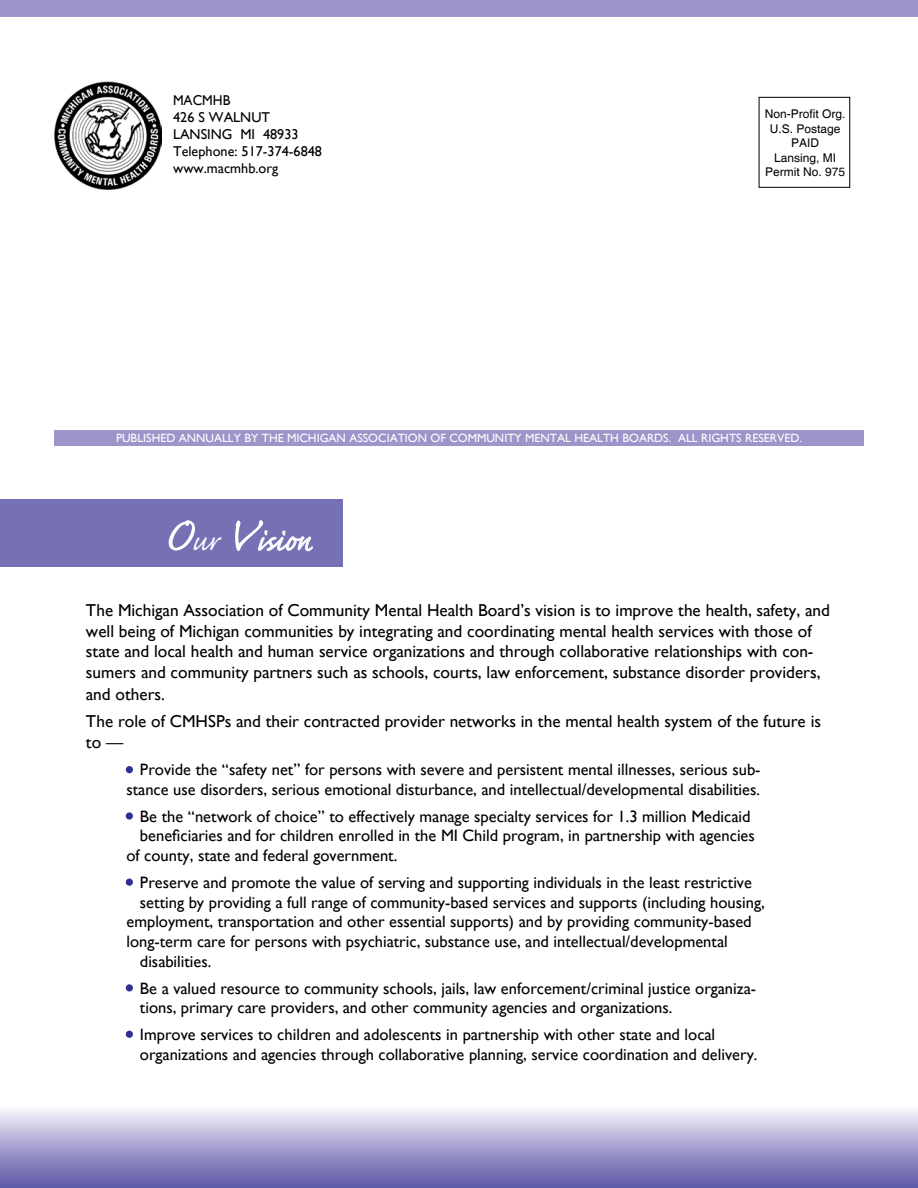
<style>
.page{position:relative;width:918px;height:1188px;background:#fff}
.page>*{position:absolute;margin:0;border:0;box-sizing:border-box;transform-origin:0 0}
.t1{font:36px "Caflisch Script Pro";letter-spacing:-.015em;color:#fff}
.t2{font:17.25px/20.9px "Gill Sans";color:#000}
.t3{font:16.5px/19.8px "Gill Sans";color:#000}
.t4{font:14.25px/17.1px "Gill Sans";color:#000;scale:.95 1}
.t5{font:12px "Gill Sans";color:#fff}
.t6{font:12px/14.4px "Helvetica";color:#000;text-align:center}
.s1{font-size:63px}
.s2{color:#2e3092}
</style>
<div class="page">
<div style="left:0;top:0;width:918px;height:17px;background:#9b95c9"></div>
<div style="left:759px;top:97px;width:91px;height:91px;border:1px solid #000"></div>
<img style="left:54px;top:81px;width:108px;height:108px">
<svg style="left:125px;top:766px;width:8px;height:8px"></svg>
<svg style="left:125px;top:812px;width:8px;height:8px"></svg>
<svg style="left:125px;top:878px;width:8px;height:8px"></svg>
<svg style="left:125px;top:984px;width:8px;height:8px"></svg>
<svg style="left:125px;top:1030px;width:8px;height:8px"></svg>
<div style="left:0;top:500px;width:343px;height:67px;background:#7670b4"></div>
<svg style="left:258px;top:530px;width:55px;height:22px"></svg>
<div style="left:0;top:1106px;width:918px;height:82px;background:linear-gradient(to bottom,#f8f6fc,#5c56a6)"></div>
<div style="left:54px;top:430px;width:810px;height:16px;background:#9b95c9"></div>
<p class="t4" style="left:173px;top:91px;width:158px">MACMHB<br>426 S WALNUT<br>LANSING MI 48933<br>Telephone: 517-374-6848 www.macmhb.org</p>
<p class="t6" style="left:765px;top:107px;width:82px">Non-Profit Org.<br>U.S. Postage<br>PAID<br>Lansing, MI<br>Permit No. 975</p>
<p class="t5" style="left:116px;top:431px;width:687px">PUBLISHED ANNUALLY BY THE MICHIGAN ASSOCIATION OF COMMUNITY MENTAL HEALTH BOARDS. ALL RIGHTS RESERVED.</p>
<h1 class="t1" style="left:163px;top:523px;width:150px"><span class="s1">O</span>ur <span class="s1">V</span>ision</h1>
<p class="t2" style="left:86px;top:600px;width:745px">The Michigan Association of Community Mental Health Board’s vision is to improve the health, safety, and well being of Michigan communities by integrating and coordinating mental health services with those of state and local health and human service organizations and through collaborative relationships with con&shy;sumers and community partners such as schools, courts, law enforcement, substance disorder providers, and others.</p>
<p class="t2" style="left:86px;top:711px;width:737px">The role of CMHSPs and their contracted provider networks in the mental health system of the future is to —</p>
<p class="t3" style="left:126px;top:760px;width:636px"><span class="s2">•</span> Provide the “safety net” for persons with severe and persistent mental illnesses, serious sub&shy;stance use disorders, serious emotional disturbance, and intellectual/developmental disabilities.</p>
<p class="t3" style="left:126px;top:806px;width:626px"><span class="s2">•</span> Be the “network of choice” to effectively manage specialty services for 1.3 million Medicaid</p>
<p class="t3" style="left:140px;top:826px;width:616px">beneficiaries and for children enrolled in the MI Child program, in partnership with agencies</p>
<p class="t3" style="left:126px;top:846px;width:272px">of county, state and federal government.</p>
<p class="t3" style="left:126px;top:872px;width:627px"><span class="s2">•</span> Preserve and promote the value of serving and supporting individuals in the least restrictive</p>
<p class="t3" style="left:140px;top:892px;width:626px">setting by providing a full range of community-based services and supports (including housing,</p>
<p class="t3" style="left:126px;top:912px;width:627px">employment, transportation and other essential supports) and by providing community-based</p>
<p class="t3" style="left:126px;top:932px;width:603px">long-term care for persons with psychiatric, substance use, and intellectual/developmental</p>
<p class="t3" style="left:140px;top:952px;width:73px">disabilities.</p>
<p class="t3" style="left:140px;top:978px;width:618px;text-indent:-13px"><span class="s2">•</span> Be a valued resource to community schools, jails, law enforcement/criminal justice organiza&shy;tions, primary care providers, and other community agencies and organizations.</p>
<p class="t3" style="left:140px;top:1024px;width:619px;text-indent:-13px"><span class="s2">•</span> Improve services to children and adolescents in partnership with other state and local organizations and agencies through collaborative planning, service coordination and delivery.</p>
</div>
